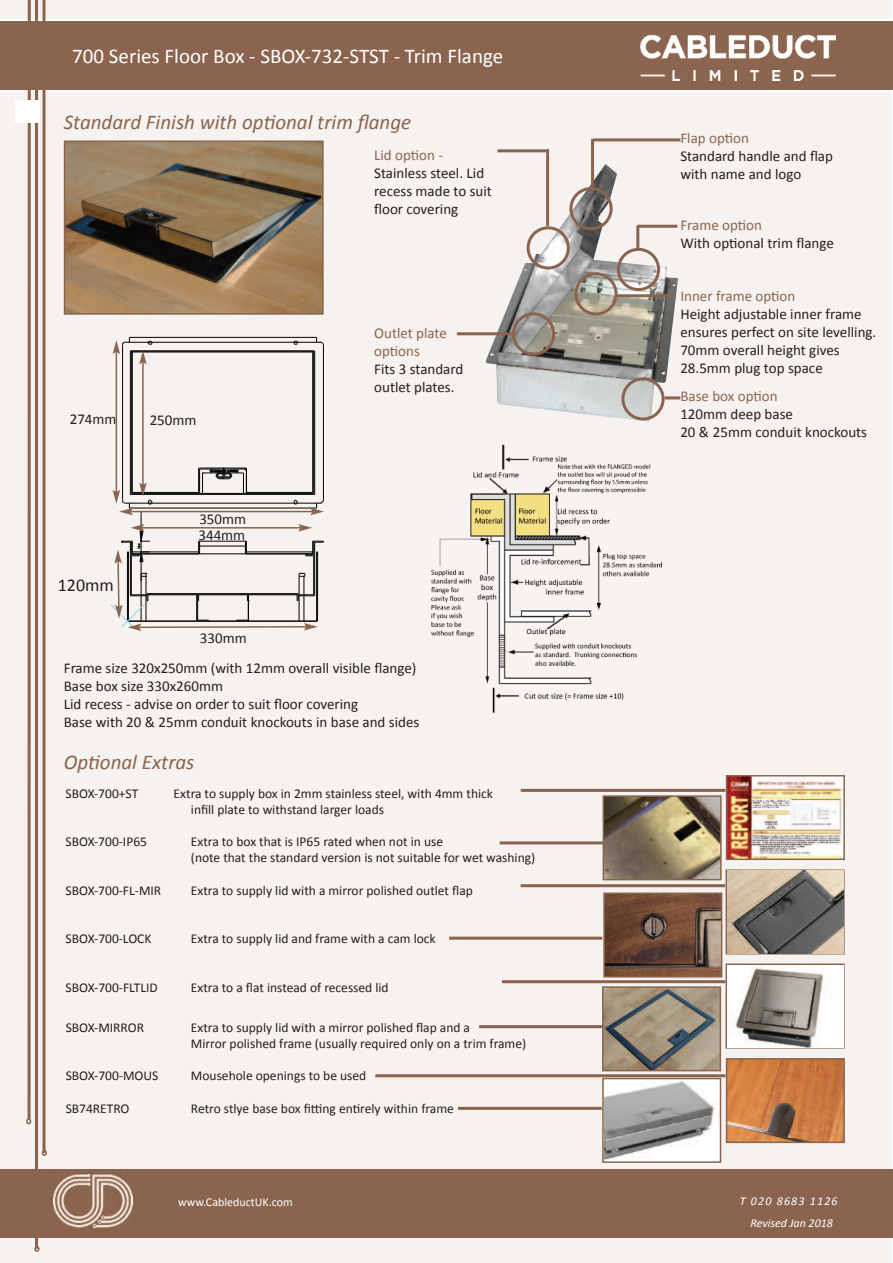
<style>
.page{position:relative;width:893px;height:1263px;background:#fff}
.page>*{position:absolute;margin:0;border:0;box-sizing:border-box;transform-origin:0 0}
.t1{font:italic 21px "Calibri";color:#8a644e}
.t2{font:21px "Calibri";color:#fff}
.t3{font:18px "Calibri";color:#231f20}
.t4{font:15px/18px "Calibri";color:#231f20}
.t5{font:15px/18px "Calibri";color:#8a644e}
.t6{font:13.5px/16.2px "Calibri";color:#231f20}
.t7{font:italic 12px/21.1px "Calibri";color:#fff;text-align:center}
.t8{font:12px "Calibri";color:#fff}
</style>
<div class="page">
<div style="left:0;top:0;width:892px;height:1263px;background:#f5f2ef"></div>
<div style="left:0;top:20px;width:893px;height:72px;background:linear-gradient(to right,#fefefe,#fff)"></div>
<div style="left:0;top:1170px;width:893px;height:68px;background:#8a644e"></div>
<div style="left:0;top:22px;width:893px;height:68px;background:#8a644e"></div>
<svg style="left:26px;top:1118px;width:5px;height:6px"></svg>
<svg style="left:42px;top:1150px;width:5px;height:6px"></svg>
<svg style="left:34px;top:1246px;width:6px;height:6px"></svg>
<hr style="left:35px;top:0;width:3px;height:1249px;background:#8a644e">
<hr style="left:43px;top:0;width:3px;height:1153px;background:#8a644e">
<hr style="left:28px;top:0;width:3px;height:1119px;background:#8a644e">
<img style="left:640px;top:34px;width:196px;height:47px">
<img style="left:53px;top:1175px;width:80px;height:52px">
<img style="left:729px;top:778px;width:113px;height:79px">
<div style="left:726px;top:775px;width:119px;height:85px;border:2px solid #8a644e"></div>
<div style="left:726px;top:869px;width:119px;height:85px;border:2px solid #8a644e"></div>
<img style="left:727px;top:871px;width:116px;height:82px">
<img style="left:605px;top:989px;width:113px;height:79px">
<div style="left:602px;top:986px;width:119px;height:85px;border:2px solid #8a644e"></div>
<hr style="left:502px;top:980px;width:223px;height:3px;background:#8a644e">
<hr style="left:449px;top:937px;width:153px;height:3px;background:#8a644e">
<hr style="left:479px;top:1025px;width:123px;height:3px;background:#8a644e">
<hr style="left:521px;top:789px;width:204px;height:3px;background:#8a644e">
<hr style="left:500px;top:841px;width:103px;height:3px;background:#8a644e">
<hr style="left:521px;top:884px;width:204px;height:3px;background:#8a644e">
<div style="left:726px;top:963px;width:119px;height:85px;border:2px solid #8a644e"></div>
<img style="left:727px;top:965px;width:116px;height:82px">
<img style="left:729px;top:1061px;width:113px;height:79px">
<div style="left:726px;top:1058px;width:119px;height:85px;border:2px solid #8a644e"></div>
<hr style="left:375px;top:1074px;width:350px;height:3px;background:#8a644e">
<img style="left:606px;top:798px;width:113px;height:79px">
<div style="left:603px;top:795px;width:119px;height:85px;border:2px solid #8a644e"></div>
<img style="left:606px;top:895px;width:113px;height:79px">
<div style="left:603px;top:892px;width:119px;height:85px;border:2px solid #8a644e"></div>
<img style="left:605px;top:1081px;width:113px;height:79px">
<div style="left:602px;top:1078px;width:119px;height:85px;border:2px solid #8a644e"></div>
<hr style="left:458px;top:1107px;width:144px;height:3px;background:#8a644e">
<div style="left:15px;top:100px;width:24px;height:23px;background:#fff"></div>
<img style="left:485px;top:164px;width:193px;height:258px">
<hr style="left:616px;top:294px;width:60px;height:3px;background:#8a644e">
<hr style="left:457px;top:332px;width:59px;height:3px;background:#8a644e">
<hr style="left:637px;top:225px;width:40px;height:3px;background:#8a644e">
<hr style="left:546px;top:149px;width:3px;height:77px;background:#8a644e">
<svg style="left:621px;top:377px;width:44px;height:43px;background:#c0b9b3"></svg>
<hr style="left:665px;top:396px;width:15px;height:3px;background:#8a644e">
<hr style="left:497px;top:149px;width:52px;height:3px;background:#8a644e">
<svg style="left:512px;top:187px;width:148px;height:169px"></svg>
<hr style="left:591px;top:139px;width:3px;height:52px;background:#8a644e">
<hr style="left:593px;top:138px;width:87px;height:3px;background:#8a644e">
<hr style="left:223px;top:337px;width:94px;height:1px;background:#020202">
<svg style="left:294px;top:341px;width:4px;height:4px"></svg>
<hr style="left:132px;top:352px;width:1px;height:140px;background:#020202">
<hr style="left:131px;top:351px;width:1px;height:142px;background:#020202">
<hr style="left:312px;top:352px;width:1px;height:140px;background:#020202">
<hr style="left:313px;top:351px;width:1px;height:142px;background:#020202">
<hr style="left:132px;top:352px;width:181px;height:1px;background:#020202">
<hr style="left:223px;top:351px;width:92px;height:1px;background:#020202">
<hr style="left:314px;top:351px;width:1px;height:143px;background:#020202">
<hr style="left:130px;top:351px;width:1px;height:143px;background:#020202">
<hr style="left:129px;top:337px;width:94px;height:1px;background:#020202">
<svg style="left:148px;top:341px;width:5px;height:4px"></svg>
<hr style="left:130px;top:351px;width:93px;height:1px;background:#020202">
<hr style="left:125px;top:342px;width:195px;height:1px;background:#020202">
<hr style="left:323px;top:345px;width:1px;height:154px;background:#020202">
<hr style="left:122px;top:345px;width:1px;height:154px;background:#020202">
<svg style="left:316px;top:337px;width:8px;height:8px"></svg>
<hr style="left:142px;top:362px;width:2px;height:123px;background:#8a644e">
<svg style="left:139px;top:351px;width:8px;height:13px"></svg>
<hr style="left:116px;top:351px;width:1px;height:141px;background:#8a644e">
<svg style="left:113px;top:337px;width:18px;height:17px"></svg>
<img style="left:67px;top:144px;width:254px;height:168px">
<div style="left:64px;top:141px;width:260px;height:174px;border:2px solid #8a644e"></div>
<svg style="left:111px;top:468px;width:213px;height:163px"></svg>
<img style="left:431px;top:442px;width:251px;height:274px">
<h1 class="t2" style="left:72px;top:47px;width:432px">700 Series Floor Box - SBOX-732-STST - Trim Flange</h1>
<h1 class="t1" style="left:64px;top:114px;width:349px">Standard Finish with optional trim flange</h1>
<p class="t5" style="left:374px;top:147px;width:70px">Lid option -</p>
<p class="t4" style="left:374px;top:165px;width:119px">Stainless steel. Lid recess made to suit floor covering</p>
<p class="t4" style="left:70px;top:411px;width:48px">274mm</p>
<p class="t4" style="left:150px;top:412px;width:48px">250mm</p>
<h2 class="t3" style="left:58px;top:577px;width:58px">120mm</h2>
<p class="t4" style="left:199px;top:512px;width:48px">350mm</p>
<p class="t4" style="left:198px;top:527px;width:48px">344mm</p>
<p class="t4" style="left:200px;top:630px;width:48px">330mm</p>
<p class="t5" style="left:374px;top:326px;width:74px">Outlet plate options</p>
<p class="t4" style="left:374px;top:362px;width:91px">Fits 3 standard outlet plates.</p>
<p class="t4" style="left:64px;top:660px;width:357px">Frame size 320x250mm (with 12mm overall visible flange)<br>Base box size 330x260mm<br>Lid recess - advise on order to suit floor covering<br>Base with 20 &amp; 25mm conduit knockouts in base and sides</p>
<h1 class="t1" style="left:64px;top:753px;width:132px">Optional Extras</h1>
<p class="t6" style="left:66px;top:786px;width:74px">SBOX-700+ST</p>
<p class="t6" style="left:191px;top:786px;width:304px;text-indent:-17px">Extra to supply box in 2mm stainless steel, with 4mm thick infill plate to withstand larger loads</p>
<p class="t6" style="left:66px;top:835px;width:83px">SBOX-700-IP65</p>
<p class="t6" style="left:191px;top:835px;width:346px">Extra to box that is IP65 rated when not in use<br>(note that the standard version is not suitable for wet washing)</p>
<p class="t6" style="left:66px;top:883px;width:97px">SBOX-700-FL-MIR</p>
<p class="t6" style="left:191px;top:883px;width:283px">Extra to supply lid with a mirror polished outlet flap</p>
<p class="t6" style="left:66px;top:932px;width:87px">SBOX-700-LOCK</p>
<p class="t6" style="left:191px;top:932px;width:246px">Extra to supply lid and frame with a cam lock</p>
<p class="t6" style="left:66px;top:980px;width:94px">SBOX-700-FLTLID</p>
<p class="t6" style="left:191px;top:980px;width:199px">Extra to a flat instead of recessed lid</p>
<p class="t6" style="left:66px;top:1020px;width:80px">SBOX-MIRROR</p>
<p class="t6" style="left:191px;top:1020px;width:337px">Extra to supply lid with a mirror polished flap and a<br>Mirror polished frame (usually required only on a trim frame)</p>
<p class="t6" style="left:66px;top:1069px;width:94px">SBOX-700-MOUS</p>
<p class="t6" style="left:191px;top:1069px;width:177px">Mousehole openings to be used</p>
<p class="t6" style="left:66px;top:1101px;width:65px">SB74RETRO</p>
<p class="t6" style="left:191px;top:1101px;width:264px">Retro stlye base box fitting entirely within frame</p>
<p class="t5" style="left:680px;top:130px;width:70px">Flap option</p>
<p class="t4" style="left:680px;top:148px;width:154px">Standard handle and flap with name and logo</p>
<p class="t5" style="left:680px;top:218px;width:83px">Frame option</p>
<p class="t4" style="left:680px;top:236px;width:155px">With optional trim flange</p>
<p class="t5" style="left:680px;top:288px;width:117px">Inner frame option</p>
<p class="t4" style="left:680px;top:306px;width:198px">Height adjustable inner frame ensures perfect on site levelling.<br>70mm overall height gives<br>28.5mm plug top space</p>
<p class="t5" style="left:680px;top:389px;width:99px">Base box option</p>
<p class="t4" style="left:680px;top:407px;width:188px">120mm deep base<br>20 &amp; 25mm conduit knockouts</p>
<p class="t8" style="left:178px;top:1197px;width:116px">www.CableductUK.com</p>
<p class="t7" style="left:740px;top:1192px;width:100px">T 020 8683 1126<br>Revised Jan 2018</p>
</div>
